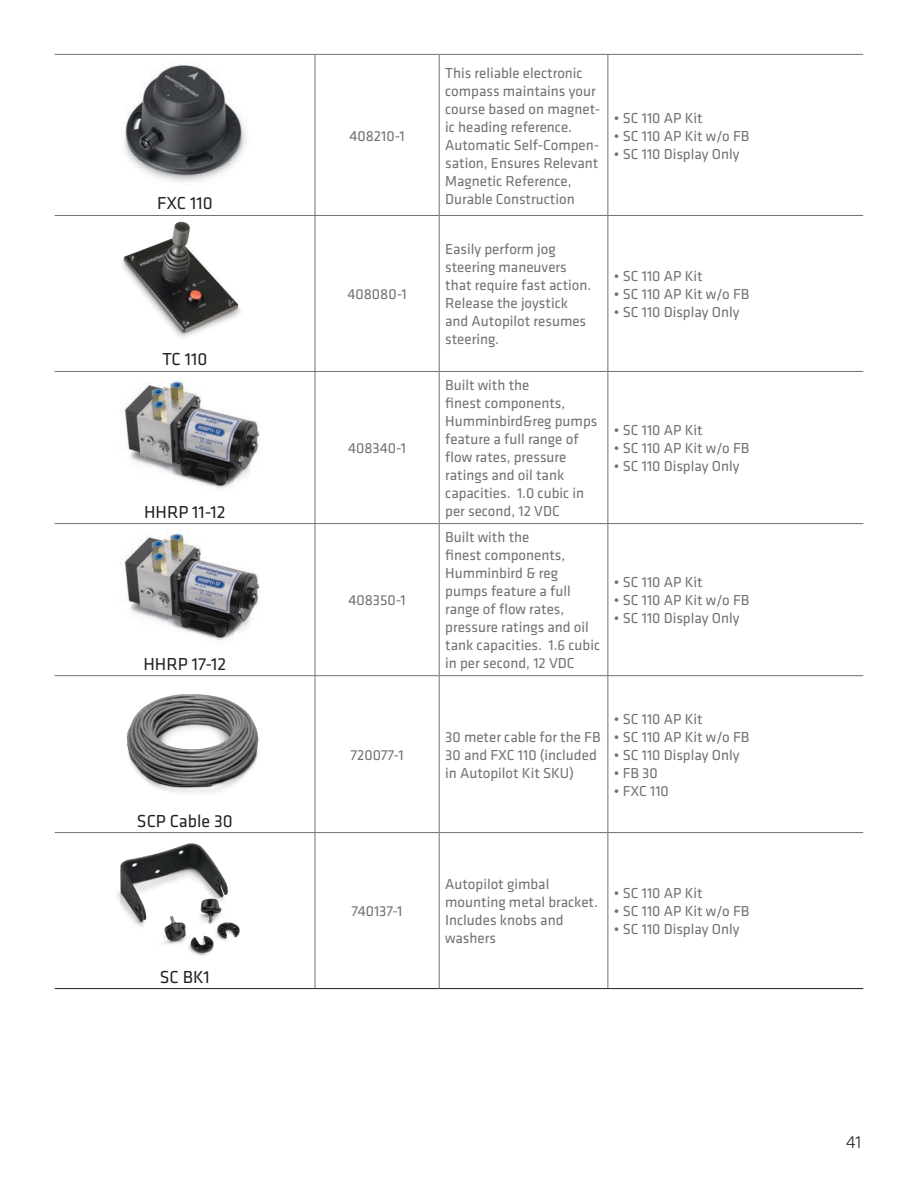
<style>
.page{position:relative;width:918px;height:1188px;background:#fff}
.page>*{position:absolute;margin:0;border:0;box-sizing:border-box;transform-origin:0 0}
.t1{font:18px "Klavika";color:#231f20}
.t2{font:300 18px "Klavika";color:#231f20}
.t3{font:15px/18px "Klavika";color:#717074}
</style>
<div class="page">
<svg style="left:55px;top:55px;width:260px;height:933px"></svg>
<hr style="left:55px;top:988px;width:260px;height:1px;background:#231f20">
<hr style="left:315px;top:988px;width:124px;height:1px;background:#231f20">
<hr style="left:439px;top:988px;width:169px;height:1px;background:#231f20">
<hr style="left:608px;top:988px;width:255px;height:1px;background:#231f20">
<hr style="left:55px;top:54px;width:260px;height:1px;background:#717074">
<hr style="left:55px;top:215px;width:260px;height:1px;background:#717074">
<hr style="left:55px;top:371px;width:260px;height:1px;background:#717074">
<hr style="left:55px;top:523px;width:260px;height:1px;background:#717074">
<hr style="left:55px;top:675px;width:260px;height:1px;background:#717074">
<hr style="left:315px;top:55px;width:1px;height:160px;background:#717074">
<hr style="left:315px;top:216px;width:1px;height:155px;background:#717074">
<hr style="left:315px;top:372px;width:1px;height:151px;background:#717074">
<hr style="left:315px;top:524px;width:1px;height:151px;background:#717074">
<hr style="left:315px;top:676px;width:1px;height:156px;background:#717074">
<hr style="left:439px;top:55px;width:1px;height:160px;background:#717074">
<hr style="left:439px;top:216px;width:1px;height:155px;background:#717074">
<hr style="left:439px;top:372px;width:1px;height:151px;background:#717074">
<hr style="left:439px;top:524px;width:1px;height:151px;background:#717074">
<hr style="left:439px;top:676px;width:1px;height:156px;background:#717074">
<hr style="left:315px;top:54px;width:124px;height:1px;background:#717074">
<hr style="left:439px;top:54px;width:169px;height:1px;background:#717074">
<hr style="left:315px;top:215px;width:124px;height:1px;background:#717074">
<hr style="left:439px;top:215px;width:169px;height:1px;background:#717074">
<hr style="left:315px;top:371px;width:124px;height:1px;background:#717074">
<hr style="left:439px;top:371px;width:169px;height:1px;background:#717074">
<hr style="left:315px;top:523px;width:124px;height:1px;background:#717074">
<hr style="left:439px;top:523px;width:169px;height:1px;background:#717074">
<hr style="left:315px;top:675px;width:124px;height:1px;background:#717074">
<hr style="left:439px;top:675px;width:169px;height:1px;background:#717074">
<hr style="left:608px;top:55px;width:1px;height:160px;background:#717074">
<hr style="left:608px;top:216px;width:1px;height:155px;background:#717074">
<hr style="left:608px;top:372px;width:1px;height:151px;background:#717074">
<hr style="left:608px;top:524px;width:1px;height:151px;background:#717074">
<hr style="left:608px;top:676px;width:1px;height:156px;background:#717074">
<hr style="left:608px;top:54px;width:255px;height:1px;background:#717074">
<hr style="left:608px;top:215px;width:255px;height:1px;background:#717074">
<hr style="left:608px;top:371px;width:255px;height:1px;background:#717074">
<hr style="left:608px;top:523px;width:255px;height:1px;background:#717074">
<hr style="left:608px;top:675px;width:255px;height:1px;background:#717074">
<hr style="left:55px;top:832px;width:260px;height:1px;background:#717074">
<hr style="left:315px;top:833px;width:1px;height:155px;background:#717074">
<hr style="left:315px;top:832px;width:124px;height:1px;background:#717074">
<hr style="left:439px;top:832px;width:169px;height:1px;background:#717074">
<hr style="left:439px;top:833px;width:1px;height:155px;background:#717074">
<hr style="left:608px;top:833px;width:1px;height:155px;background:#717074">
<hr style="left:608px;top:832px;width:255px;height:1px;background:#717074">
<img style="left:117px;top:60px;width:136px;height:128px">
<img style="left:99px;top:221px;width:172px;height:123px">
<img style="left:109px;top:377px;width:152px;height:119px">
<img style="left:109px;top:530px;width:152px;height:118px">
<img style="left:109px;top:682px;width:152px;height:123px">
<img style="left:97px;top:839px;width:176px;height:122px">
<p class="t1" style="left:157px;top:192px;width:57px">FXC 110</p>
<p class="t1" style="left:162px;top:348px;width:46px">TC 110</p>
<p class="t1" style="left:144px;top:500px;width:83px">HHRP 11-12</p>
<p class="t1" style="left:143px;top:652px;width:84px">HHRP 17-12</p>
<p class="t1" style="left:137px;top:809px;width:97px">SCP Cable 30</p>
<p class="t1" style="left:160px;top:965px;width:52px">SC BK1</p>
<p class="t3" style="left:349px;top:126px;width:57px">408210-1</p>
<p class="t3" style="left:347px;top:285px;width:61px">408080-1</p>
<p class="t3" style="left:348px;top:439px;width:60px">408340-1</p>
<p class="t3" style="left:348px;top:591px;width:59px">408350-1</p>
<p class="t3" style="left:351px;top:745px;width:55px">720077-1</p>
<p class="t3" style="left:352px;top:902px;width:52px">740137-1</p>
<p class="t3" style="left:445px;top:63px;width:157px">This reliable electronic compass maintains your course based on magnet&shy;ic heading reference.</p>
<p class="t3" style="left:445px;top:135px;width:156px">Automatic Self-Compen&shy;sation, Ensures Relevant<br>Magnetic Reference,<br>Durable Construction</p>
<p class="t3" style="left:614px;top:108px;width:90px">• SC 110 AP Kit</p>
<p class="t3" style="left:614px;top:126px;width:137px">• SC 110 AP Kit w/o FB</p>
<p class="t3" style="left:614px;top:144px;width:127px">• SC 110 Display Only</p>
<p class="t3" style="left:445px;top:240px;width:148px">Easily perform jog steering maneuvers that require fast action.<br>Release the joystick and Autopilot resumes steering.</p>
<p class="t3" style="left:445px;top:376px;width:154px">Built with the<br>finest components,<br>Humminbird&amp;reg pumps feature a full range of flow rates, pressure ratings and oil tank capacities. 1.0 cubic in per second, 12 VDC</p>
<p class="t3" style="left:445px;top:528px;width:156px">Built with the<br>finest components,<br>Humminbird &amp; reg pumps feature a full range of flow rates, pressure ratings and oil tank capacities. 1.6 cubic in per second, 12 VDC</p>
<p class="t3" style="left:614px;top:267px;width:90px">• SC 110 AP Kit</p>
<p class="t3" style="left:614px;top:285px;width:137px">• SC 110 AP Kit w/o FB</p>
<p class="t3" style="left:614px;top:303px;width:127px">• SC 110 Display Only</p>
<p class="t3" style="left:614px;top:421px;width:90px">• SC 110 AP Kit</p>
<p class="t3" style="left:614px;top:439px;width:137px">• SC 110 AP Kit w/o FB</p>
<p class="t3" style="left:614px;top:457px;width:127px">• SC 110 Display Only</p>
<p class="t3" style="left:614px;top:573px;width:90px">• SC 110 AP Kit</p>
<p class="t3" style="left:614px;top:591px;width:137px">• SC 110 AP Kit w/o FB</p>
<p class="t3" style="left:614px;top:609px;width:127px">• SC 110 Display Only</p>
<p class="t3" style="left:445px;top:727px;width:157px">30 meter cable for the FB<br>30 and FXC 110 (included in Autopilot Kit SKU)</p>
<p class="t3" style="left:614px;top:709px;width:90px">• SC 110 AP Kit</p>
<p class="t3" style="left:614px;top:727px;width:137px">• SC 110 AP Kit w/o FB</p>
<p class="t3" style="left:614px;top:745px;width:127px">• SC 110 Display Only</p>
<p class="t3" style="left:614px;top:763px;width:46px">• FB 30</p>
<p class="t3" style="left:614px;top:781px;width:57px">• FXC 110</p>
<p class="t3" style="left:445px;top:875px;width:154px">Autopilot gimbal mounting metal bracket.<br>Includes knobs and washers</p>
<p class="t3" style="left:614px;top:884px;width:90px">• SC 110 AP Kit</p>
<p class="t3" style="left:614px;top:902px;width:137px">• SC 110 AP Kit w/o FB</p>
<p class="t3" style="left:614px;top:920px;width:127px">• SC 110 Display Only</p>
<p class="t2" style="left:846px;top:1131px;width:17px">41</p>
</div>
